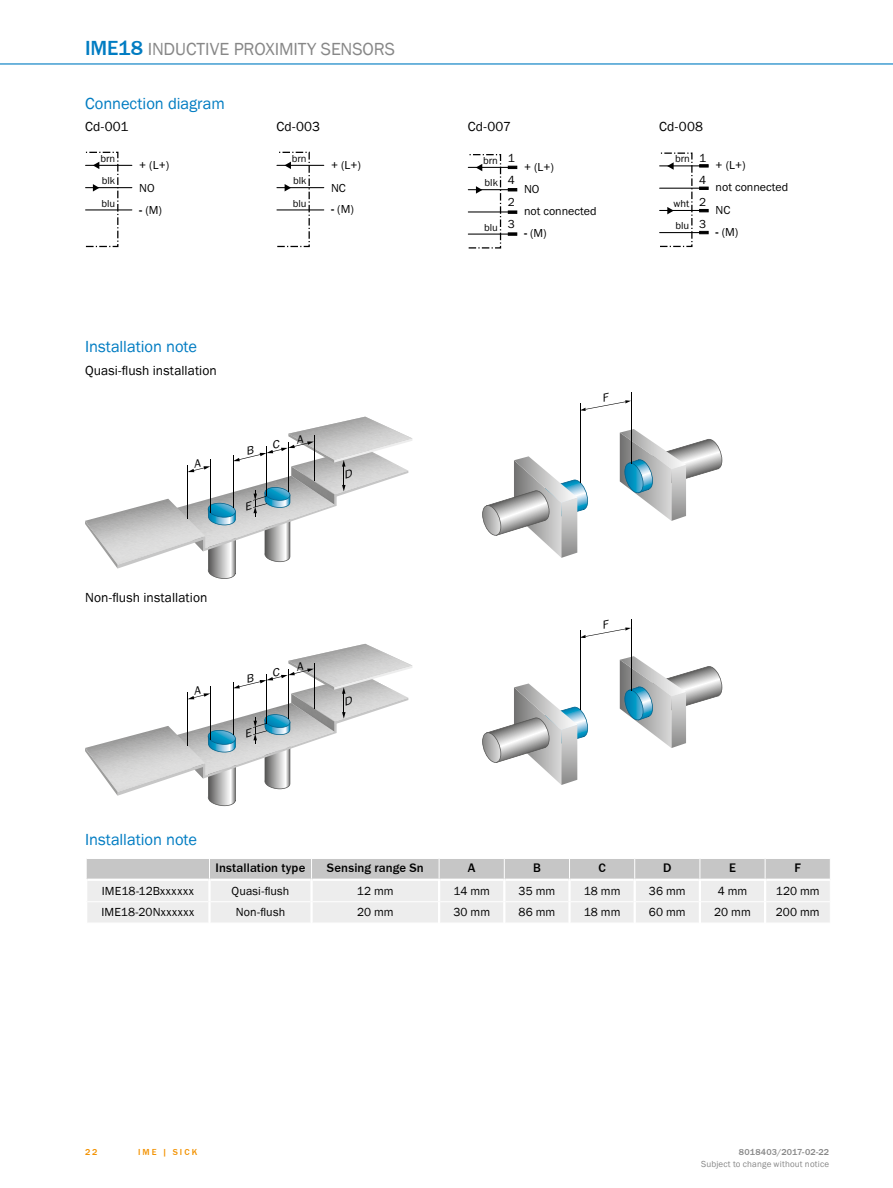
<style>
.page{position:relative;width:893px;height:1188px;background:#fff}
.page>*{position:absolute;margin:0;border:0;box-sizing:border-box;transform-origin:0 0}
.t1{font:18px "SICK Franklin";color:#878787}
.t2{font:16.5px "SICK Franklin";color:#007cc2}
.t3{font:13.5px "SICK Franklin";letter-spacing:.01em;color:#000}
.t4{font:500 12.75px "SICK Franklin";letter-spacing:.01em;color:#000}
.t5{font:12px/22px "SICK Franklin";letter-spacing:.005em;color:#000}
.t6{font:10.5px/22.4px "SICK Franklin";color:#000;text-align:justify}
.t7{font:9px "SICK Franklin";letter-spacing:.02em;color:#878787}
.t8{font:500 9px "SICK Franklin";letter-spacing:.02em;color:#878787}
.t9{font:500 9px "SICK Franklin";letter-spacing:.225em;color:#f39200}
.s1{font-weight:500;font-size:21px;color:#007cc2}
.s2{font-weight:700}
</style>
<div class="page">
<hr style="left:0;top:63px;width:893px;height:2px;background:#007cc2">
<div style="left:85px;top:152px;width:33px;height:95px;border:1px dashed #000"></div>
<hr style="left:86px;top:165px;width:46px;height:1px;background:#000">
<hr style="left:86px;top:187px;width:46px;height:1px;background:#000">
<hr style="left:86px;top:209px;width:46px;height:1px;background:#000">
<svg style="left:93px;top:162px;width:6px;height:7px"></svg>
<svg style="left:93px;top:184px;width:6px;height:8px"></svg>
<div style="left:277px;top:152px;width:33px;height:95px;border:1px dashed #000"></div>
<hr style="left:277px;top:165px;width:47px;height:1px;background:#000">
<hr style="left:277px;top:187px;width:47px;height:1px;background:#000">
<hr style="left:277px;top:209px;width:47px;height:1px;background:#000">
<svg style="left:284px;top:162px;width:7px;height:7px"></svg>
<svg style="left:285px;top:184px;width:6px;height:7px"></svg>
<hr style="left:468px;top:167px;width:47px;height:1px;background:#000">
<hr style="left:468px;top:189px;width:47px;height:1px;background:#000">
<hr style="left:468px;top:211px;width:47px;height:2px;background:#000">
<hr style="left:468px;top:234px;width:47px;height:1px;background:#000">
<svg style="left:476px;top:164px;width:6px;height:7px"></svg>
<svg style="left:476px;top:186px;width:6px;height:8px"></svg>
<svg style="left:508px;top:211px;width:9px;height:3px"></svg>
<svg style="left:508px;top:188px;width:9px;height:3px"></svg>
<svg style="left:508px;top:166px;width:9px;height:3px"></svg>
<hr style="left:660px;top:165px;width:47px;height:1px;background:#000">
<hr style="left:660px;top:188px;width:47px;height:1px;background:#000">
<hr style="left:660px;top:210px;width:47px;height:1px;background:#000">
<hr style="left:660px;top:232px;width:47px;height:1px;background:#000">
<svg style="left:667px;top:162px;width:7px;height:8px"></svg>
<svg style="left:667px;top:207px;width:7px;height:7px"></svg>
<svg style="left:699px;top:231px;width:9px;height:3px"></svg>
<svg style="left:699px;top:209px;width:9px;height:3px"></svg>
<svg style="left:699px;top:187px;width:9px;height:3px"></svg>
<svg style="left:699px;top:164px;width:9px;height:3px"></svg>
<svg style="left:620px;top:429px;width:102px;height:92px"></svg>
<svg style="left:482px;top:456px;width:106px;height:102px"></svg>
<hr style="left:580px;top:403px;width:1px;height:80px;background:#000">
<hr style="left:632px;top:393px;width:1px;height:71px;background:#000">
<svg style="left:620px;top:656px;width:102px;height:92px"></svg>
<svg style="left:482px;top:683px;width:106px;height:102px"></svg>
<hr style="left:580px;top:631px;width:1px;height:79px;background:#000">
<hr style="left:632px;top:620px;width:1px;height:71px;background:#000">
<svg style="left:86px;top:859px;width:744px;height:63px;background:#e2e2e2"></svg>
<hr style="left:764px;top:902px;width:2px;height:21px;background:#fff">
<svg style="left:85px;top:417px;width:327px;height:162px"></svg>
<svg style="left:581px;top:400px;width:50px;height:11px"></svg>
<svg style="left:85px;top:644px;width:327px;height:163px"></svg>
<svg style="left:580px;top:627px;width:51px;height:11px"></svg>
<h1 class="t1" style="left:85px;top:38px;width:78px"><span class="s1">IME18</span> Inductive</h1>
<h1 class="t1" style="left:234px;top:38px;width:11px">proximity</h1>
<h1 class="t1" style="left:321px;top:38px;width:12px">sensors</h1>
<h2 class="t2" style="left:85px;top:93px;width:141px">Connection diagram</h2>
<p class="t3" style="left:85px;top:119px;width:45px">Cd-001</p>
<p class="t6" style="left:100px;top:147px;width:16px">brn blk blu</p>
<p class="t5" style="left:139px;top:153px;width:31px;line-height:23px">+ (L+)<br>NO</p>
<p class="t5" style="left:139px;top:199px;width:24px"><span class="s2">-</span> (M)</p>
<h2 class="t2" style="left:85px;top:336px;width:114px">Installation note</h2>
<p class="t3" style="left:85px;top:362px;width:133px">Quasi-flush installation</p>
<p class="t3" style="left:276px;top:119px;width:45px">Cd-003</p>
<p class="t6" style="left:292px;top:147px;width:16px">brn blk blu</p>
<p class="t5" style="left:331px;top:154px;width:31px;line-height:22.5px">+ (L+)<br>NC</p>
<p class="t5" style="left:331px;top:199px;width:24px"><span class="s2">-</span> (M)</p>
<p class="t3" style="left:468px;top:119px;width:45px">Cd-007</p>
<p class="t6" style="left:483px;top:149px;width:16px">brn blk</p>
<p class="t5" style="left:524px;top:156px;width:31px">+ (L+)<br>NO</p>
<p class="t5" style="left:508px;top:147px;width:9px;text-align:justify">1<br>4<br>2</p>
<p class="t5" style="left:524px;top:200px;width:74px">not connected</p>
<p class="t3" style="left:659px;top:119px;width:45px">Cd-008</p>
<p class="t6" style="left:675px;top:148px;width:16px">brn</p>
<p class="t5" style="left:699px;top:147px;width:9px;text-align:justify">1<br>4<br>2</p>
<p class="t6" style="left:673px;top:192px;width:17px">wht</p>
<p class="t5" style="left:716px;top:155px;width:31px">+ (L+)</p>
<p class="t5" style="left:716px;top:199px;width:16px">NC</p>
<p class="t5" style="left:716px;top:176px;width:74px">not connected</p>
<p class="t6" style="left:484px;top:216px;width:15px">blu</p>
<p class="t5" style="left:508px;top:213px;width:9px">3</p>
<p class="t5" style="left:524px;top:222px;width:24px"><span class="s2">-</span> (M)</p>
<p class="t6" style="left:675px;top:215px;width:15px">blu</p>
<p class="t5" style="left:699px;top:213px;width:9px">3</p>
<p class="t5" style="left:716px;top:221px;width:24px"><span class="s2">-</span> (M)</p>
<p class="t3" style="left:85px;top:589px;width:124px">Non-flush installation</p>
<h2 class="t2" style="left:85px;top:830px;width:114px">Installation note</h2>
<p class="t4" style="left:216px;top:860px;width:91px">Installation type</p>
<p class="t4" style="left:327px;top:860px;width:98px">Sensing range Sn</p>
<p class="t4" style="left:468px;top:860px;width:9px">A</p>
<p class="t4" style="left:533px;top:860px;width:9px">B</p>
<p class="t4" style="left:598px;top:860px;width:9px">C</p>
<p class="t4" style="left:663px;top:860px;width:10px">D</p>
<p class="t4" style="left:729px;top:860px;width:8px">E</p>
<p class="t4" style="left:794px;top:860px;width:8px">F</p>
<p class="t5" style="left:102px;top:880px;width:93px">IME18-12Bxxxxxx</p>
<p class="t5" style="left:232px;top:880px;width:59px">Quasi-flush</p>
<p class="t5" style="left:357px;top:880px;width:38px">12 mm</p>
<p class="t5" style="left:453px;top:880px;width:38px">14 mm</p>
<p class="t5" style="left:518px;top:880px;width:38px">35 mm</p>
<p class="t5" style="left:584px;top:880px;width:38px">18 mm</p>
<p class="t5" style="left:649px;top:880px;width:38px">36 mm</p>
<p class="t5" style="left:718px;top:880px;width:31px">4 mm</p>
<p class="t5" style="left:776px;top:880px;width:45px">120 mm</p>
<p class="t5" style="left:101px;top:901px;width:94px">IME18-20Nxxxxxx</p>
<p class="t5" style="left:236px;top:901px;width:51px">Non-flush</p>
<p class="t5" style="left:357px;top:901px;width:38px">20 mm</p>
<p class="t5" style="left:453px;top:901px;width:38px">30 mm</p>
<p class="t5" style="left:518px;top:901px;width:38px">86 mm</p>
<p class="t5" style="left:584px;top:901px;width:38px">18 mm</p>
<p class="t5" style="left:649px;top:901px;width:38px">60 mm</p>
<p class="t5" style="left:714px;top:901px;width:38px">20 mm</p>
<p class="t5" style="left:776px;top:901px;width:45px">200 mm</p>
<p class="t9" style="left:85px;top:1146px;width:14px">22</p>
<p class="t9" style="left:138px;top:1146px;width:61px">IME | SICK</p>
<p class="t8" style="left:739px;top:1146px;width:92px">8018403/2017-02-22</p>
<p class="t7" style="left:701px;top:1159px;width:130px">Subject to change without notice</p>
</div>
